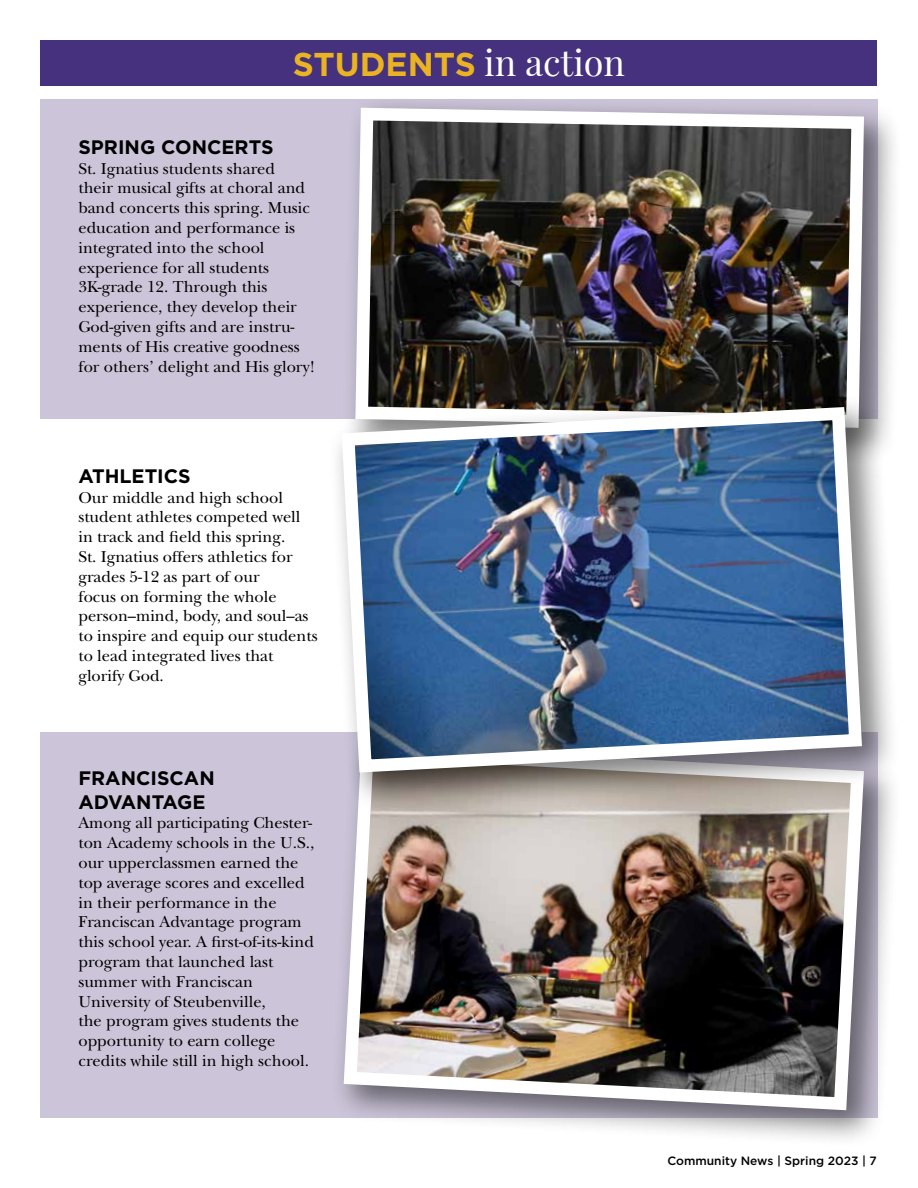
<style>
.page{position:relative;width:918px;height:1188px;background:#fff}
.page>*{position:absolute;margin:0;border:0;box-sizing:border-box;transform-origin:0 0}
.t1{font:700 33px "Gotham";color:#e9b321}
.t2{font:700 19.5px/23.4px "Gotham";color:#000}
.t3{font:16.5px/19.8px "New Baskerville";color:#000}
.t4{font:500 12px "Gotham";color:#000}
.s1{font-family:"Playfair Display";font-weight:400;font-size:36px;color:#fff}
</style>
<div class="page">
<div style="left:40px;top:99px;width:838px;height:319px;background:#ccc5d9"></div>
<div style="left:40px;top:732px;width:838px;height:386px;background:#ccc5d9"></div>
<div style="left:342px;top:94px;width:560px;height:372px;background:#000;opacity:.5"></div>
<img style="left:349px;top:101px;width:521px;height:293px">
<div style="left:40px;top:40px;width:838px;height:46px;background:#45317e"></div>
<div style="left:331px;top:732px;width:571px;height:417px;background:#000;opacity:.5"></div>
<img style="left:337px;top:811px;width:534px;height:306px">
<div style="left:329px;top:394px;width:571px;height:417px;background:#000;opacity:.5"></div>
<img style="left:335px;top:400px;width:534px;height:379px">
<h1 class="t1" style="left:293px;top:45px;width:334px">STUDENTS <span class="s1">in action</span></h1>
<p class="t2" style="left:78px;top:135px;width:197px">SPRING CONCERTS</p>
<p class="t3" style="left:78px;top:158px;width:238px">St. Ignatius students shared<br>their musical gifts at choral and band concerts this spring. Music education and performance is integrated into the school experience for all students<br>3K-grade 12. Through this experience, they develop their<br>God-given gifts and are instru&shy;ments of His creative goodness for others’ delight and His glory!</p>
<p class="t2" style="left:78px;top:464px;width:114px">ATHLETICS</p>
<p class="t3" style="left:78px;top:487px;width:241px">Our middle and high school student athletes competed well in track and field this spring.<br>St. Ignatius offers athletics for grades 5-12 as part of our<br>focus on forming the whole person–mind, body, and soul–as to inspire and equip our students to lead integrated lives that glorify God.</p>
<p class="t2" style="left:78px;top:766px;width:138px">FRANCISCAN<br>ADVANTAGE</p>
<p class="t3" style="left:78px;top:813px;width:237px">Among all participating Chester&shy;ton Academy schools in the U.S., our upperclassmen earned the top average scores and excelled in their performance in the<br>Franciscan Advantage program this school year. A first-of-its-kind program that launched last summer with Franciscan<br>University of Steubenville,<br>the program gives students the opportunity to earn college credits while still in high school.</p>
<p class="t4" style="left:667px;top:1153px;width:211px">Community News | Spring 2023 | 7</p>
</div>
